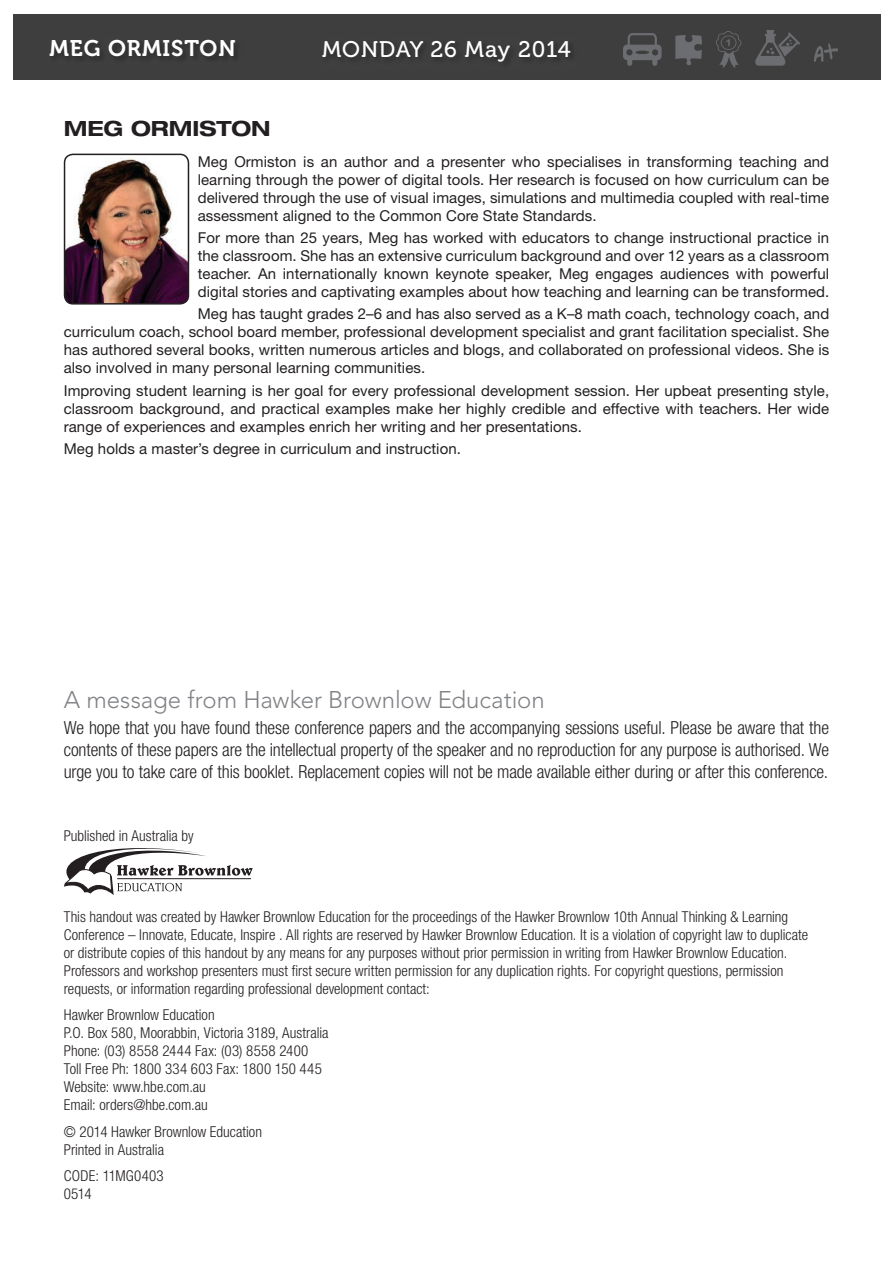
<style>
.page{position:relative;width:893px;height:1263px;background:#fff}
.page>*{position:absolute;margin:0;border:0;box-sizing:border-box;transform-origin:0 0}
.t1{font:300 24px "Avenir LT Std";letter-spacing:-.005em;color:#808285}
.t2{font:22.5px "Museo 500";letter-spacing:.04em;color:#fff}
.t3{font:22.5px "Museo 700";letter-spacing:.04em;color:#fff}
.t4{font:700 expanded 21px "Helvetica Neue LT Std";color:#231f20}
.t5{font:300 condensed 18px/21.6px "Helvetica Neue LT Std";letter-spacing:-.01em;color:#231f20;text-align:justify}
.t6{font:15px/18px "Helvetica Neue LT Std";letter-spacing:.005em;color:#231f20;text-align:justify}
.t7{font:300 condensed 15px/18px "Helvetica Neue LT Std";color:#231f20}
.t8{font:9.45px "Arial Rounded MT Bold";color:#6c6d70;scale:1.2 1}
</style>
<div class="page">
<svg style="left:64px;top:848px;width:189px;height:47px"></svg>
<hr style="left:117px;top:878px;width:134px;height:1px;background:#231f20">
<div style="left:13px;top:14px;width:867px;height:65px;background:#3e3e3f"></div>
<svg style="left:755px;top:30px;width:45px;height:36px"></svg>
<svg style="left:814px;top:43px;width:24px;height:19px"></svg>
<div style="left:627px;top:52px;width:5px;height:14px;background:#6c6d70;border-radius:3px"></div>
<div style="left:652px;top:52px;width:5px;height:14px;background:#6c6d70;border-radius:3px"></div>
<div style="left:623px;top:45px;width:39px;height:15px;background:#6c6d70;border-radius:4px"></div>
<svg style="left:626px;top:33px;width:32px;height:22px"></svg>
<hr style="left:635px;top:51px;width:14px;height:3px;background:#3e3e3f;border-radius:50%">
<svg style="left:716px;top:31px;width:25px;height:37px"></svg>
<svg style="left:675px;top:35px;width:27px;height:30px"></svg>
<img style="left:65px;top:157px;width:123px;height:147px">
<div style="left:64px;top:154px;width:125px;height:151px;border:2px solid #231f20;border-radius:9px"></div>
<h2 class="t3" style="left:49px;top:40px;width:188px">MEG ORMISTON</h2>
<h2 class="t2" style="left:322px;top:41px;width:250px">MONDAY 26 May 2014</h2>
<p class="t8" style="left:725px;top:37px;width:7px">1</p>
<h3 class="t4" style="left:64px;top:121px;width:208px">MEG ORMISTON</h3>
<p class="t6" style="left:198px;top:154px;width:633px">Meg Ormiston is an author and a presenter who specialises in transforming teaching and learning through the power of digital tools. Her research is focused on how curriculum can be delivered through the use of visual images, simulations and multimedia coupled with real-time assessment aligned to the Common Core State Standards.</p>
<p class="t6" style="left:198px;top:230px;width:633px">For more than 25 years, Meg has worked with educators to change instructional practice in the classroom. She has an extensive curriculum background and over 12 years as a classroom teacher. An internationally known keynote speaker, Meg engages audiences with powerful digital stories and captivating examples about how teaching and learning can be transformed.</p>
<p class="t6" style="left:64px;top:307px;width:767px;text-indent:134px">Meg has taught grades 2–6 and has also served as a K–8 math coach, technology coach, and curriculum coach, school board member, professional development specialist and grant facilitation specialist. She has authored several books, written numerous articles and blogs, and collaborated on professional videos. She is also involved in many personal learning communities.</p>
<p class="t6" style="left:64px;top:383px;width:767px">Improving student learning is her goal for every professional development session. Her upbeat presenting style, classroom background, and practical examples make her highly credible and effective with teachers. Her wide range of experiences and examples enrich her writing and her presentations.</p>
<p class="t6" style="left:64px;top:441px;width:399px">Meg holds a master’s degree in curriculum and instruction.</p>
<h1 class="t1" style="left:64px;top:690px;width:482px">A message from Hawker Brownlow Education</h1>
<p class="t5" style="left:64px;top:719px;width:767px">We hope that you have found these conference papers and the accompanying sessions useful. Please be aware that the contents of these papers are the intellectual property of the speaker and no reproduction for any purpose is authorised. We urge you to take care of this booklet. Replacement copies will not be made available either during or after this conference.</p>
<p class="t7" style="left:64px;top:828px;width:131px">Published in Australia by</p>
<p class="t7" style="left:64px;top:909px;width:746px">This handout was created by Hawker Brownlow Education for the proceedings of the Hawker Brownlow 10th Annual Thinking &amp; Learning Conference – Innovate, Educate, Inspire . All rights are reserved by Hawker Brownlow Education. It is a violation of copyright law to duplicate or distribute copies of this handout by any means for any purposes without prior permission in writing from Hawker Brownlow Education.<br>Professors and workshop presenters must first secure written permission for any duplication rights. For copyright questions, permission requests, or information regarding professional development contact:</p>
<p class="t7" style="left:64px;top:1007px;width:266px">Hawker Brownlow Education<br>P.O. Box 580, Moorabbin, Victoria 3189, Australia Phone: (03) 8558 2444 Fax: (03) 8558 2400<br>Toll Free Ph: 1800 334 603 Fax: 1800 150 445<br>Website: www.hbe.com.au<br>Email: orders@hbe.com.au</p>
<p class="t7" style="left:64px;top:1124px;width:200px">© 2014 Hawker Brownlow Education<br>Printed in Australia</p>
<p class="t7" style="left:64px;top:1168px;width:101px">CODE: 11MG0403<br>0514</p>
</div>
